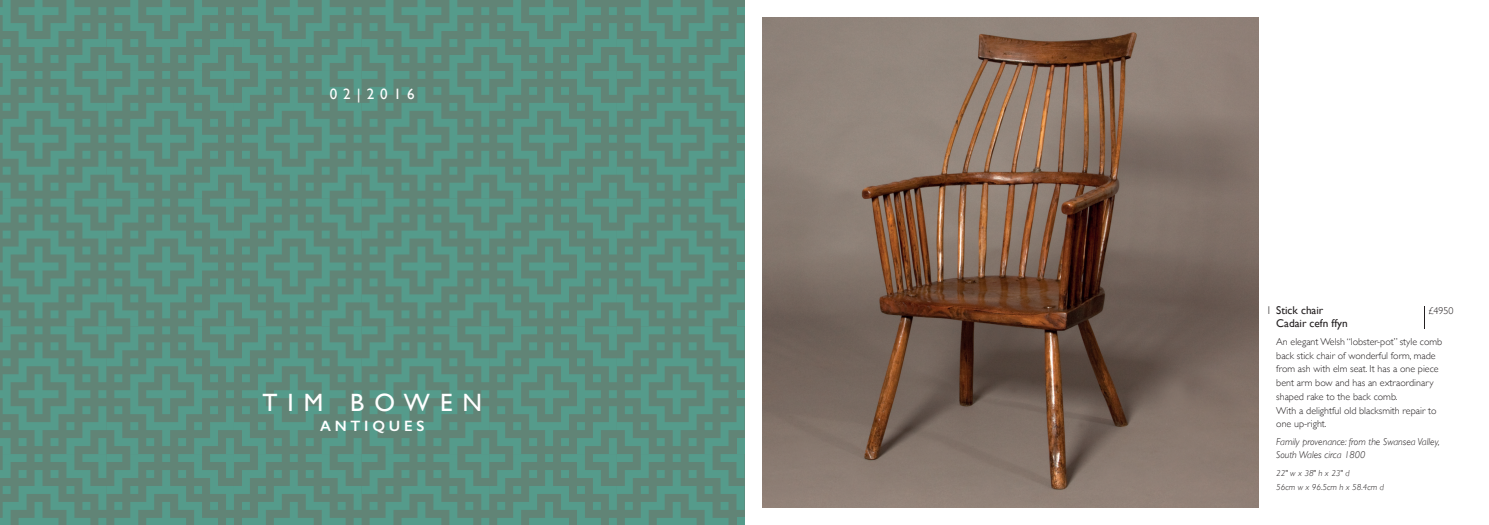
<style>
.page{position:relative;width:1489px;height:525px;background:#fff}
.page>*{position:absolute;margin:0;border:0;box-sizing:border-box;transform-origin:0 0}
.t1{font:25px "Gill Sans";letter-spacing:.4em;color:#fff}
.t2{font:600 15px "Gill Sans";letter-spacing:.25em;color:#fff}
.t3{font:15px "Gill Sans";letter-spacing:.4em;color:#fff}
.t4{font:11.25px "Gill Sans";color:#231f20}
.t5{font:300 10px/13.8px "Gill Sans";color:#231f20}
.t6{font:italic 300 10px/13.8px "Gill Sans";color:#231f20}
.t7{font:italic 300 8.75px/13.8px "Gill Sans";color:#231f20}
.s1{font-weight:300}
</style>
<div class="page">
<img style="left:762px;top:18px;width:496px;height:489px">
<svg style="left:0;top:0;width:744px;height:524px;background:#5b8e7f"></svg>
<h2 class="t3" style="left:330px;top:85px;width:86px">02|2016</h2>
<h1 class="t1" style="left:262px;top:388px;width:221px">TIM BOWEN</h1>
<h2 class="t2" style="left:320px;top:416px;width:106px">ANTIQUES</h2>
<p class="t4" style="left:1266px;top:303px;width:59px"><span class="s1">1</span> Stick chair</p>
<p class="t5" style="left:1427px;top:303px;width:27px">£4950</p>
<p class="t4" style="left:1276px;top:317px;width:73px">Cadair cefn ffyn</p>
<p class="t5" style="left:1276px;top:334px;width:167px">An elegant Welsh “lobster-pot” style comb back stick chair of wonderful form, made from ash with elm seat. It has a one piece bent arm bow and has an extraordinary shaped rake to the back comb.<br>With a delightful old blacksmith repair to one up-right.</p>
<p class="t6" style="left:1276px;top:434px;width:165px">Family provenance: from the Swansea Valley,<br>South Wales circa 1800</p>
<p class="t7" style="left:1276px;top:465px;width:109px">22" w x 38" h x 23" d<br>56cm w x 96.5cm h x 58.4cm d</p>
</div>
